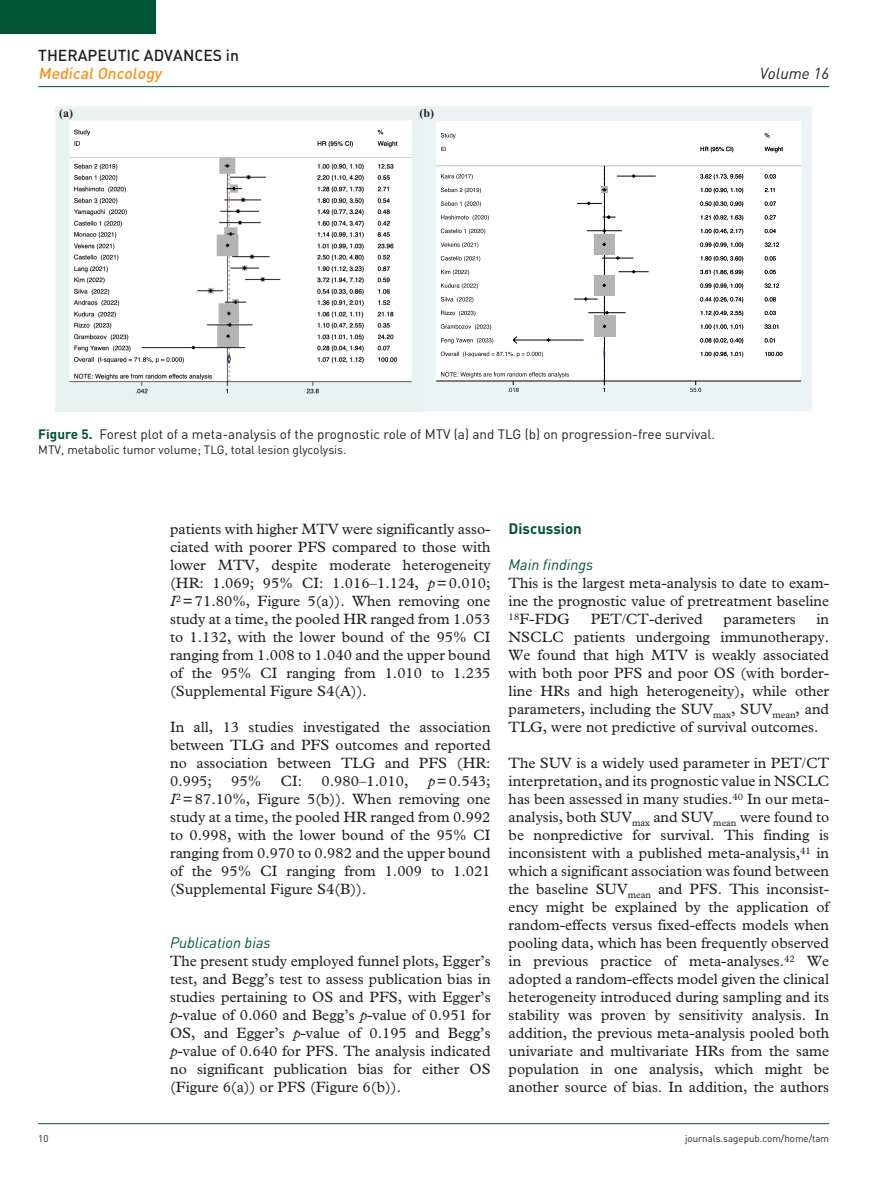
<style>
.page{position:relative;width:893px;height:1191px;background:#fff}
.page>*{position:absolute;margin:0;border:0;box-sizing:border-box;transform-origin:0 0}
.t1{font:15.75px "DIN Medium Alternate";color:#231f20}
.t2{font:italic 15.75px "DIN Medium Alternate";color:#f7931d}
.t3{font:italic 15.75px "DIN";color:#231f20}
.t4{font:15px/18px "Plantin Std";color:#231f20;text-align:justify}
.t5{font:italic 15px "DIN";color:#015436}
.t6{font:700 15px "DIN";color:#015436}
.t7{font:13.5px "DIN";color:#231f20}
.t8{font:12px "DIN";color:#231f20}
.t9{font:700 12px "Times New Roman";color:#231f20}
.t10{font:9.75px "DIN";color:#231f20}
.s1{font-weight:700;color:#015436}
.s2{font-style:italic}
</style>
<div class="page">
<hr style="left:38px;top:86px;width:791px;height:1px;background:#015436">
<hr style="left:38px;top:1123px;width:791px;height:1px;background:#015436">
<div style="left:0;top:0;width:155px;height:34px;background:#015436"></div>
<div style="left:422px;top:107px;width:390px;height:304px;background:#ebf3f4"></div>
<div style="left:436px;top:121px;width:365px;height:260px;background:#fff"></div>
<hr style="left:436px;top:165px;width:365px;height:1px;background:#bfbebe">
<svg style="left:441px;top:133px;width:15px;height:6px"></svg>
<svg style="left:441px;top:147px;width:5px;height:4px"></svg>
<svg style="left:701px;top:352px;width:42px;height:5px"></svg>
<svg style="left:701px;top:188px;width:42px;height:5px"></svg>
<svg style="left:701px;top:324px;width:42px;height:6px"></svg>
<svg style="left:701px;top:215px;width:42px;height:6px"></svg>
<svg style="left:701px;top:147px;width:32px;height:5px"></svg>
<svg style="left:701px;top:229px;width:42px;height:5px"></svg>
<svg style="left:700px;top:283px;width:43px;height:6px"></svg>
<svg style="left:700px;top:174px;width:43px;height:6px"></svg>
<svg style="left:701px;top:256px;width:42px;height:5px"></svg>
<svg style="left:700px;top:242px;width:43px;height:6px"></svg>
<svg style="left:701px;top:311px;width:42px;height:5px"></svg>
<svg style="left:700px;top:270px;width:43px;height:5px"></svg>
<svg style="left:700px;top:338px;width:43px;height:5px"></svg>
<svg style="left:700px;top:297px;width:43px;height:5px"></svg>
<svg style="left:700px;top:201px;width:43px;height:6px"></svg>
<svg style="left:765px;top:352px;width:17px;height:4px"></svg>
<svg style="left:765px;top:188px;width:9px;height:4px"></svg>
<svg style="left:765px;top:324px;width:13px;height:5px"></svg>
<svg style="left:765px;top:215px;width:11px;height:4px"></svg>
<svg style="left:765px;top:133px;width:5px;height:4px"></svg>
<svg style="left:765px;top:147px;width:18px;height:5px"></svg>
<svg style="left:765px;top:229px;width:11px;height:4px"></svg>
<svg style="left:765px;top:283px;width:14px;height:5px"></svg>
<svg style="left:765px;top:174px;width:11px;height:4px"></svg>
<svg style="left:765px;top:256px;width:11px;height:4px"></svg>
<svg style="left:765px;top:242px;width:14px;height:5px"></svg>
<svg style="left:765px;top:311px;width:11px;height:4px"></svg>
<svg style="left:765px;top:270px;width:11px;height:4px"></svg>
<svg style="left:765px;top:338px;width:10px;height:4px"></svg>
<svg style="left:765px;top:297px;width:11px;height:4px"></svg>
<svg style="left:765px;top:201px;width:11px;height:5px"></svg>
<hr style="left:436px;top:381px;width:365px;height:1px;background:#040503">
<svg style="left:690px;top:381px;width:11px;height:11px"></svg>
<svg style="left:441px;top:166px;width:216px;height:226px"></svg>
<img style="left:56px;top:106px;width:367px;height:305px">
<img style="left:422px;top:107px;width:1px;height:304px">
<p class="t1" style="left:38px;top:45px;width:202px">THERAPEUTIC ADVANCES IN</p>
<p class="t2" style="left:38px;top:63px;width:125px">MedicalOncology</p>
<p class="t3" style="left:760px;top:63px;width:71px">Volume 16</p>
<p class="t9" style="left:59px;top:106px;width:15px">(a)</p>
<p class="t9" style="left:419px;top:106px;width:16px">(b)</p>
<p class="t7" style="left:38px;top:426px;width:678px"><span class="s1">Figure 5.</span> Forest plot of a meta-analysis of the prognostic role of MTV (a) and TLG (b) on progression-free survival.</p>
<p class="t8" style="left:38px;top:442px;width:310px">MTV, metabolic tumor volume; TLG, total lesion glycolysis.</p>
<p class="t4" style="left:170px;top:520px;width:322px">patients with higher MTV were significantly asso&shy;ciated with poorer PFS compared to those with lower MTV, despite moderate heterogeneity (HR: 1.069; 95% CI: 1.016–1.124, <span class="s2">p</span>=0.010; <span class="s2">I</span><sup>2</sup> =71.80%, Figure 5(a)). When removing one study at a time, the pooled HR ranged from 1.053 to 1.132, with the lower bound of the 95% CI ranging from 1.008 to 1.040 and the upper bound of the 95% CI ranging from 1.010 to 1.235 (Supplemental Figure S4(A)).</p>
<p class="t4" style="left:170px;top:718px;width:322px">In all, 13 studies investigated the association between TLG and PFS outcomes and reported no association between TLG and PFS (HR:<br>0.995;</p>
<p class="t4" style="left:231px;top:772px;width:32px">95%</p>
<p class="t4" style="left:281px;top:772px;width:23px">CI:</p>
<p class="t4" style="left:322px;top:772px;width:88px">0.980–1.010,</p>
<p class="t4" style="left:170px;top:772px;width:322px;text-indent:258px"><span class="s2">p</span>=0.543; <span class="s2">I</span><sup>2</sup> =87.10%, Figure 5(b)). When removing one study at a time, the pooled HR ranged from 0.992 to 0.998, with the lower bound of the 95% CI ranging from 0.970 to 0.982 and the upper bound of the 95% CI ranging from 1.009 to 1.021 (Supplemental Figure S4(B)).</p>
<p class="t5" style="left:170px;top:933px;width:102px">Publication bias</p>
<p class="t4" style="left:170px;top:952px;width:322px">The present study employed funnel plots, Egger’s test, and Begg’s test to assess publication bias in studies pertaining to OS and PFS, with Egger’s <span class="s2">p</span>-value of 0.060 and Begg’s <span class="s2">p</span>-value of 0.951 for OS, and Egger’s <span class="s2">p</span>-value of 0.195 and Begg’s <span class="s2">p</span>-value of 0.640 for PFS. The analysis indicated no significant publication bias for either OS (Figure 6(a)) or PFS (Figure 6(b)).</p>
<p class="t6" style="left:509px;top:519px;width:75px">Discussion</p>
<p class="t5" style="left:509px;top:555px;width:86px">Main findings</p>
<p class="t4" style="left:509px;top:574px;width:322px">This is the largest meta-analysis to date to exam&shy;ine the prognostic value of pretreatment baseline <sup>18</sup>F-FDG</p>
<p class="t4" style="left:591px;top:610px;width:113px">PET/CT-derived</p>
<p class="t4" style="left:724px;top:610px;width:74px">parameters</p>
<p class="t4" style="left:509px;top:610px;width:322px;text-indent:308px">in NSCLC patients undergoing immunotherapy.<br>We found that high MTV is weakly associated with both poor PFS and poor OS (with border&shy;line HRs and high heterogeneity), while other parameters, including the SUV<sub>max</sub>, SUV<sub>mean</sub>, and TLG, were not predictive of survival outcomes.</p>
<p class="t4" style="left:509px;top:754px;width:322px">The SUV is a widely used parameter in PET/CT interpretation, and its prognostic value in NSCLC has been assessed in many studies.<sup>40</sup> In our meta&shy;analysis, both SUV<sub>max</sub> and SUV<sub>mean</sub> were found to be nonpredictive for survival. This finding is inconsistent with a published meta-analysis,<sup>41</sup> in which a significant association was found between the baseline SUV<sub>mean</sub> and PFS. This inconsist&shy;ency might be explained by the application of random-effects versus fixed-effects models when pooling data, which has been frequently observed in previous practice of meta-analyses.<sup>42</sup> We adopted a random-effects model given the clinical heterogeneity introduced during sampling and its stability was proven by sensitivity analysis. In addition, the previous meta-analysis pooled both univariate and multivariate HRs from the same population in one analysis, which might be another source of bias. In addition, the authors</p>
<p class="t10" style="left:38px;top:1132px;width:12px">10</p>
<p class="t10" style="left:685px;top:1132px;width:146px">journals.sagepub.com/home/tam</p>
</div>
